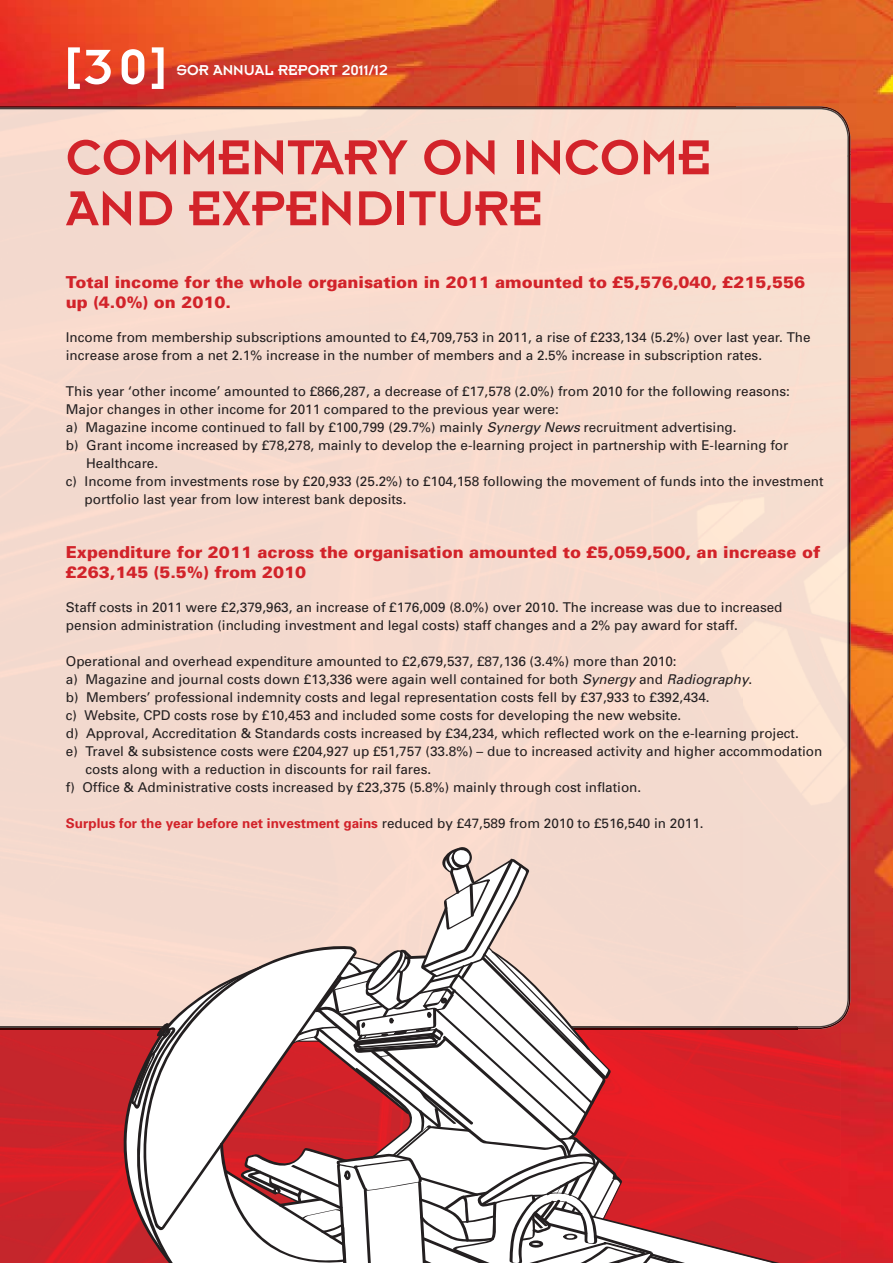
<style>
.page{position:relative;width:893px;height:1263px;background:#fff}
.page>*{position:absolute;margin:0;border:0;box-sizing:border-box;transform-origin:0 0}
.t1{font:54px/51px "Insignia A";color:#d2232a}
.t2{font:54px "Insignia A";color:#fff}
.t3{font:900 16.5px/19.8px "Univers";color:#d2232a}
.t4{font:15.75px "Insignia A";color:#fff}
.t5{font:13.5px/18px "Univers";color:#231f20}
.t6{font:700 13.5px "Univers";color:#d2232a}
.s1{font-style:italic}
.s2{font-weight:400;color:#231f20}
</style>
<div class="page">
<img style="left:0;top:0;width:735px;height:106px">
<img style="left:735px;top:0;width:158px;height:151px">
<img style="left:841px;top:151px;width:52px;height:1112px">
<img style="left:0;top:1029px;width:118px;height:234px">
<img style="left:806px;top:1027px;width:35px;height:236px">
<img style="left:819px;top:106px;width:31px;height:32px">
<img style="left:819px;top:998px;width:31px;height:31px">
<img style="left:0;top:1027px;width:118px;height:2px">
<div style="left:0;top:108px;width:849px;height:48px;background:#f8ddd0"></div>
<img style="left:796px;top:156px;width:53px;height:871px">
<img style="left:0;top:1026px;width:118px;height:1px">
<svg style="left:118px;top:966px;width:12px;height:297px;background:#ce5052"></svg>
<svg style="left:130px;top:846px;width:675px;height:417px"></svg>
<h1 class="t2" style="left:64px;top:50px;width:106px">[30]</h1>
<p class="t4" style="left:176px;top:65px;width:213px">SOR ANNUAL REPORT 2011/12</p>
<h1 class="t1" style="left:66px;top:136px;width:646px">COMMENTARY ON INCOME<br>AND EXPENDITURE</h1>
<p class="t3" style="left:66px;top:274px;width:741px">Total income for the whole organisation in 2011 amounted to £5,576,040, £215,556 up (4.0%) on 2010.</p>
<p class="t5" style="left:66px;top:329px;width:746px">Income from membership subscriptions amounted to £4,709,753 in 2011, a rise of £233,134 (5.2%) over last year. The increase arose from a net 2.1% increase in the number of members and a 2.5% increase in subscription rates.</p>
<p class="t5" style="left:66px;top:383px;width:725px">This year ‘other income’ amounted to £866,287, a decrease of £17,578 (2.0%) from 2010 for the following reasons:</p>
<p class="t5" style="left:66px;top:401px;width:494px">Major changes in other income for 2011 compared to the previous year were:</p>
<p class="t5" style="left:66px;top:419px;width:672px">a) Magazine income continued to fall by £100,799 (29.7%) mainly <span class="s1">Synergy News</span> recruitment advertising.</p>
<p class="t5" style="left:66px;top:437px;width:724px">b) Grant income increased by £78,278, mainly to develop the e-learning project in partnership with E-learning for</p>
<p class="t5" style="left:86px;top:455px;width:74px">Healthcare.</p>
<p class="t5" style="left:66px;top:473px;width:759px">c) Income from investments rose by £20,933 (25.2%) to £104,158 following the movement of funds into the investment</p>
<p class="t5" style="left:85px;top:491px;width:323px">portfolio last year from low interest bank deposits.</p>
<p class="t3" style="left:66px;top:544px;width:756px">Expenditure for 2011 across the organisation amounted to £5,059,500, an increase of £263,145 (5.5%) from 2010</p>
<p class="t5" style="left:66px;top:599px;width:718px">Staff costs in 2011 were £2,379,963, an increase of £176,009 (8.0%) over 2010. The increase was due to increased pension administration (including investment and legal costs) staff changes and a 2% pay award for staff.</p>
<p class="t5" style="left:66px;top:653px;width:612px">Operational and overhead expenditure amounted to £2,679,537, £87,136 (3.4%) more than 2010:</p>
<p class="t5" style="left:66px;top:671px;width:688px">a) Magazine and journal costs down £13,336 were again well contained for both <span class="s1">Synergy</span> and <span class="s1">Radiography</span>.</p>
<p class="t5" style="left:66px;top:689px;width:645px">b) Members’ professional indemnity costs and legal representation costs fell by £37,933 to £392,434.</p>
<p class="t5" style="left:66px;top:707px;width:617px">c) Website, CPD costs rose by £10,453 and included some costs for developing the new website.</p>
<p class="t5" style="left:66px;top:725px;width:734px">d) Approval, Accreditation &amp; Standards costs increased by £34,234, which reflected work on the e-learning project.</p>
<p class="t5" style="left:66px;top:743px;width:758px">e) Travel &amp; subsistence costs were £204,927 up £51,757 (33.8%) – due to increased activity and higher accommodation</p>
<p class="t5" style="left:85px;top:761px;width:347px">costs along with a reduction in discounts for rail fares.</p>
<p class="t5" style="left:66px;top:779px;width:577px">f) Office &amp; Administrative costs increased by £23,375 (5.8%) mainly through cost inflation.</p>
<p class="t6" style="left:66px;top:818px;width:639px">Surplus for the year before net investment gains <span class="s2">reduced by £47,589 from 2010 to £516,540 in 2011.</span></p>
</div>
